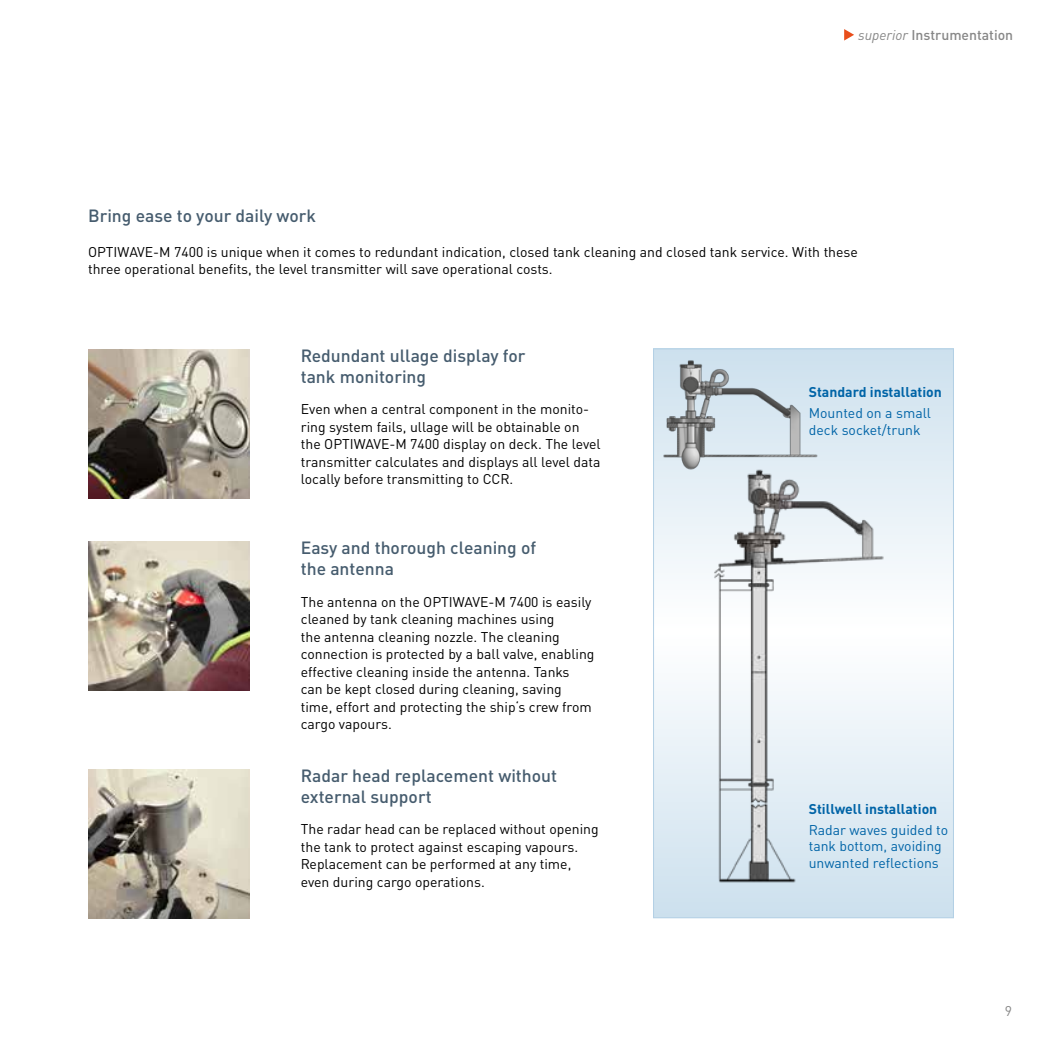
<style>
.page{position:relative;width:1042px;height:1042px;background:#fff}
.page>*{position:absolute;margin:0;border:0;box-sizing:border-box;transform-origin:0 0}
.t1{font:500 17.5px/21px "DIN Pro";color:#465c6e}
.t2{font:14px/17.5px "DIN Pro";color:#000}
.t3{font:14px/16.8px "DIN Pro";color:#0064a7}
.t4{font:700 14px "DIN Pro";color:#0064a7}
.t5{font:500 14px "DIN Pro";color:#878787}
.t6{font:14px "DIN Pro";color:#878787}
.s1{font-weight:400;font-style:italic}
</style>
<div class="page">
<img style="left:88px;top:349px;width:161px;height:149px">
<img style="left:88px;top:542px;width:161px;height:148px">
<img style="left:88px;top:769px;width:161px;height:149px">
<svg style="left:655px;top:350px;width:297px;height:566px"></svg>
<div style="left:653px;top:348px;width:301px;height:570px;border:1px solid #b3d0e5"></div>
<img style="left:700px;top:451px;width:192px;height:442px">
<img style="left:661px;top:358px;width:157px;height:113px">
<svg style="left:844px;top:29px;width:10px;height:12px"></svg>
<p class="t5" style="left:858px;top:23px;width:156px"><span class="s1">superior</span> Instrumentation</p>
<p class="t1" style="left:88px;top:203px;width:229px">Bring ease to your daily work</p>
<p class="t2" style="left:88px;top:242px;width:771px">OPTIWAVE-M 7400 is unique when it comes to redundant indication, closed tank cleaning and closed tank service. With these three operational benefits, the level transmitter will save operational costs.</p>
<p class="t1" style="left:301px;top:343px;width:226px">Redundant ullage display for tank monitoring</p>
<p class="t2" style="left:301px;top:399px;width:301px">Even when a central component in the monito&shy;ring system fails, ullage will be obtainable on the OPTIWAVE-M 7400 display on deck. The level transmitter calculates and displays all level data locally before transmitting to CCR.</p>
<p class="t1" style="left:301px;top:536px;width:237px">Easy and thorough cleaning of the antenna</p>
<p class="t2" style="left:301px;top:592px;width:295px">The antenna on the OPTIWAVE-M 7400 is easily cleaned by tank cleaning machines using<br>the antenna cleaning nozzle. The cleaning connection is protected by a ball valve, enabling effective cleaning inside the antenna. Tanks can be kept closed during cleaning, saving time, effort and protecting the ship‘s crew from cargo vapours.</p>
<p class="t1" style="left:301px;top:763px;width:258px">Radar head replacement without external support</p>
<p class="t2" style="left:301px;top:819px;width:299px">The radar head can be replaced without opening the tank to protect against escaping vapours.<br>Replacement can be performed at any time, even during cargo operations.</p>
<p class="t4" style="left:809px;top:380px;width:135px">Standard installation</p>
<p class="t3" style="left:809px;top:403px;width:124px">Mounted on a small deck socket/trunk</p>
<p class="t4" style="left:809px;top:797px;width:130px">Stillwell installation</p>
<p class="t3" style="left:809px;top:820px;width:141px">Radar waves guided to tank bottom, avoiding unwanted reflections</p>
<p class="t6" style="left:1005px;top:999px;width:9px">9</p>
</div>
